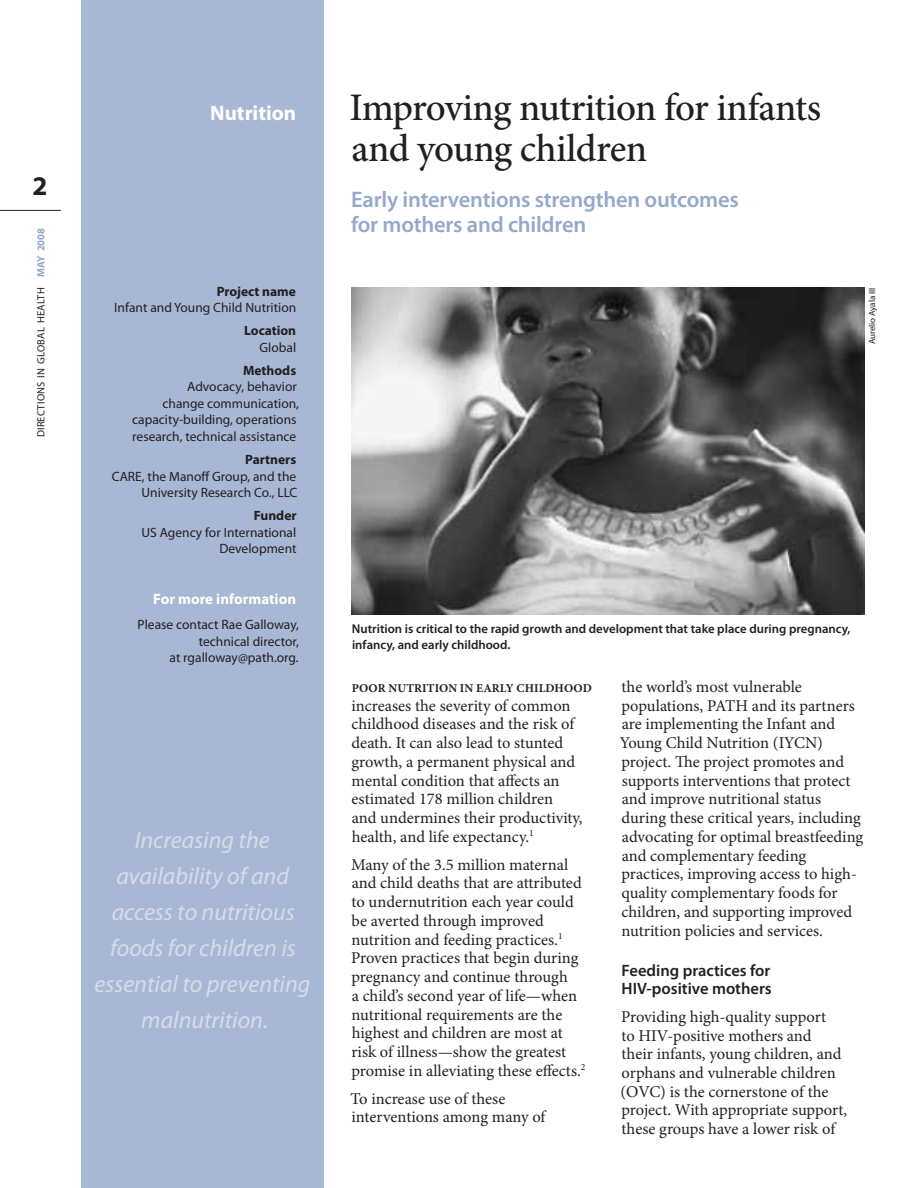
<style>
.page{position:relative;width:918px;height:1188px;background:#fff}
.page>*{position:absolute;margin:0;border:0;box-sizing:border-box;transform-origin:0 0}
.t1{font:500 39px/41.2px "Minion Pro";letter-spacing:-.02em;color:#231f20}
.t2{font:700 27px "Myriad Pro";color:#231f20}
.t3{font:italic 24px/36px "Myriad Pro";color:#d6dbe9;text-align:center}
.t4{font:600 22.5px/24.8px "Myriad Pro";letter-spacing:-.01em;color:#95a9ca}
.t5{font:700 21px "Myriad Pro";color:#fff}
.t6{font:16.5px/18.8px "Minion Pro";color:#231f20}
.t7{font:600 16.5px/18px "Myriad Pro";color:#231f20}
.t8{font:700 15px "Myriad Pro";color:#fff}
.t9{font:13.5px/16.5px "Myriad Pro";color:#231f20;text-align:right}
.t10{font:700 13.5px "Myriad Pro";color:#231f20}
.t11{font:600 12.75px/15.8px "Myriad Pro";color:#231f20}
.t12{font:700 12px "Minion Pro";letter-spacing:.01em;color:#231f20}
.t13{font:10.5px "Myriad Pro";letter-spacing:.02em;color:#231f20}
.t14{font:9px "Myriad Pro";letter-spacing:-.01em;color:#231f20}
.s1{font-weight:700;color:#95a9ca}
</style>
<div class="page">
<div style="left:81px;top:0;width:243px;height:1188px;background:#a8b7d4"></div>
<hr style="left:0;top:210px;width:61px;height:1px;background:#231f20">
<img style="left:351px;top:287px;width:513px;height:327px">
<h2 class="t2" style="left:32px;top:176px;width:16px">2</h2>
<p class="t13" style="left:37px;top:437px;width:211px;rotate:-90deg">DIRECTIONS IN GLOBAL HEALTH <span class="s1">MAY 2008</span></p>
<p class="t5" style="left:210px;top:105px;width:88px">Nutrition</p>
<p class="t10" style="left:217px;top:286px;width:81px">Project name</p>
<p class="t9" style="left:114px;top:300px;width:184px">Infant and Young Child Nutrition</p>
<p class="t10" style="left:244px;top:326px;width:54px">Location</p>
<p class="t9" style="left:260px;top:340px;width:38px">Global</p>
<p class="t10" style="left:243px;top:365px;width:55px">Methods</p>
<p class="t9" style="left:132px;top:380px;width:168px">Advocacy, behavior<br>change communication, capacity-building, operations research, technical assistance</p>
<p class="t10" style="left:245px;top:455px;width:53px">Partners</p>
<p class="t9" style="left:112px;top:469px;width:187px">CARE, the Manoff Group, and the<br>University Research Co., LLC</p>
<p class="t10" style="left:254px;top:511px;width:44px">Funder</p>
<p class="t9" style="left:142px;top:525px;width:157px">US Agency for International<br>Development</p>
<p class="t8" style="left:153px;top:593px;width:144px">For more information</p>
<p class="t9" style="left:138px;top:617px;width:163px">Please contact Rae Galloway, technical director,<br>at rgalloway@path.org.</p>
<h3 class="t3" style="left:95px;top:824px;width:217px">Increasing the availability of and access to nutritious foods for children is essential to preventing malnutrition.</h3>
<h1 class="t1" style="left:349px;top:90px;width:473px">Improving nutrition for infants and young children</h1>
<h3 class="t4" style="left:351px;top:188px;width:389px">Early interventions strengthen outcomes for mothers and children</h3>
<p class="t14" style="left:869px;top:344px;width:58px;rotate:-90deg">Aurelio Ayala III</p>
<p class="t11" style="left:352px;top:622px;width:500px">Nutrition is critical to the rapid growth and development that take place during pregnancy, infancy, and early childhood.</p>
<p class="t12" style="left:352px;top:681px;width:242px">POOR NUTRITION IN EARLY CHILDHOOD</p>
<p class="t6" style="left:351px;top:697px;width:233px">increases the severity of common childhood diseases and the risk of death. It can also lead to stunted growth, a permanent physical and mental condition that affects an estimated 178 million children<br>and undermines their productivity, health, and life expectancy.<sup>1</sup></p>
<p class="t6" style="left:351px;top:856px;width:236px">Many of the 3.5 million maternal and child deaths that are attributed to undernutrition each year could be averted through improved nutrition and feeding practices.<sup>1<br></sup>Proven practices that begin during pregnancy and continue through<br>a child’s second year of life—when nutritional requirements are the highest and children are most at risk of illness—show the greatest promise in alleviating these effects.<sup>2</sup></p>
<p class="t6" style="left:351px;top:1090px;width:196px">To increase use of these interventions among many of</p>
<p class="t6" style="left:620px;top:679px;width:245px">the world’s most vulnerable populations, PATH and its partners are implementing the Infant and Young Child Nutrition (IYCN) project. The project promotes and supports interventions that protect and improve nutritional status during these critical years, including advocating for optimal breastfeeding and complementary feeding practices, improving access to high&shy;quality complementary foods for children, and supporting improved nutrition policies and services.</p>
<p class="t7" style="left:622px;top:963px;width:152px">Feeding practices for<br>HIV-positive mothers</p>
<p class="t6" style="left:621px;top:1008px;width:228px">Providing high-quality support<br>to HIV-positive mothers and<br>their infants, young children, and orphans and vulnerable children (OVC) is the cornerstone of the project. With appropriate support, these groups have a lower risk of</p>
</div>
